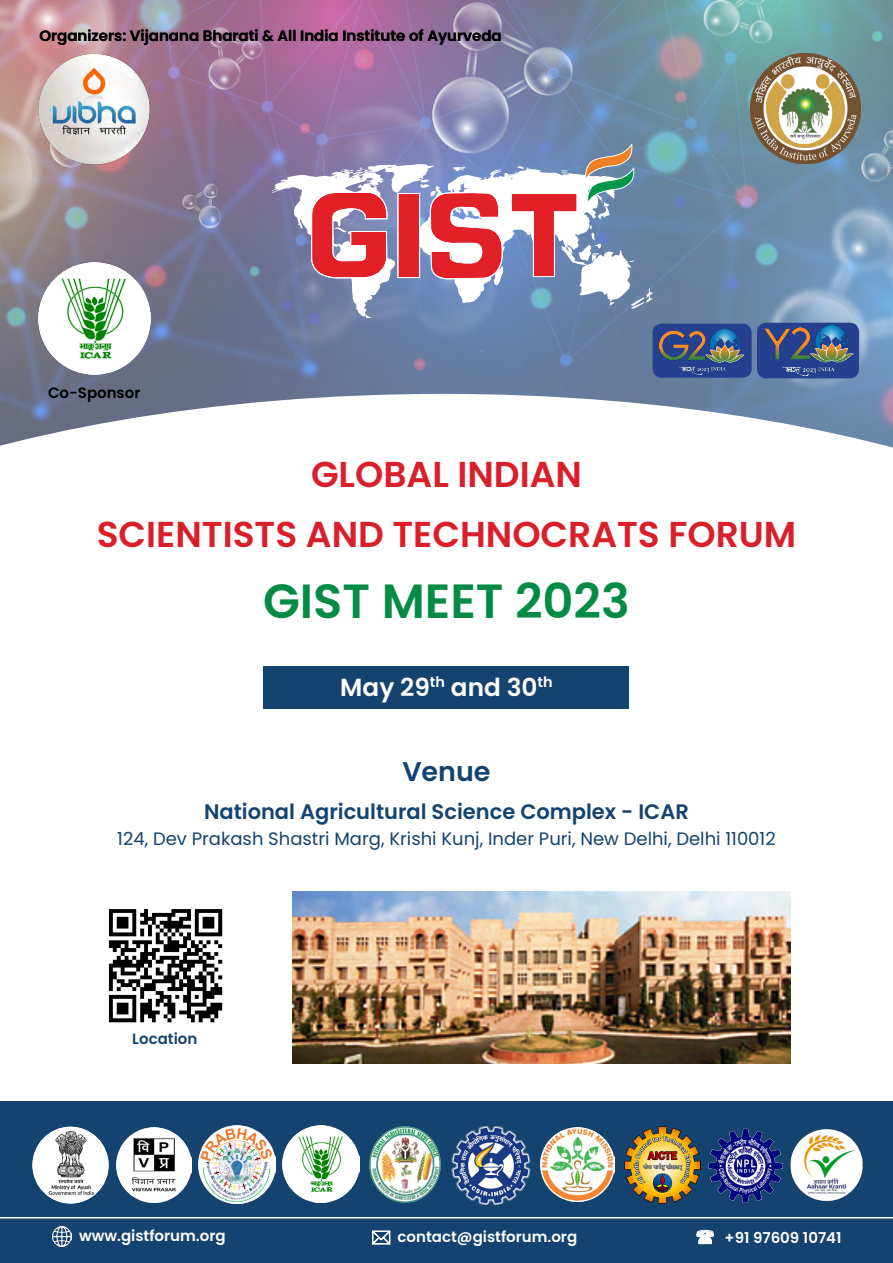
<style>
.page{position:relative;width:893px;height:1263px;background:#fff}
.page>*{position:absolute;margin:0;border:0;box-sizing:border-box;transform-origin:0 0}
.t1{font:600 48px "Poppins";color:#068b45}
.t2{font:600 36px/60px "Poppins";color:#d91f2a;text-align:center}
.t3{font:600 27px "Poppins";color:#144370}
.t4{font:600 24.75px "Poppins";color:#fff}
.t5{font:600 21px "Poppins";color:#144370}
.t6{font:18px "Poppins";color:#144370}
.t7{font:600 15px "Poppins";color:#000}
.t8{font:600 15px "Poppins";color:#fff}
.t9{font:600 15px "Poppins";color:#144370}
</style>
<div class="page">
<img style="left:0;top:0;width:893px;height:394px">
<svg style="left:0;top:394px;width:893px;height:315px"></svg>
<div style="left:264px;top:666px;width:365px;height:43px;background:#144370"></div>
<img style="left:108px;top:909px;width:115px;height:114px">
<img style="left:292px;top:891px;width:499px;height:172px">
<svg style="left:272px;top:144px;width:381px;height:174px"></svg>
<div style="left:0;top:1101px;width:893px;height:162px;background:#144370"></div>
<hr style="left:0;top:1217px;width:893px;height:1px;background:#fff">
<img style="left:52px;top:1227px;width:20px;height:19px">
<img style="left:116px;top:1127px;width:75px;height:76px">
<img style="left:199px;top:1126px;width:76px;height:78px">
<img style="left:282px;top:1125px;width:77px;height:77px">
<img style="left:369px;top:1127px;width:72px;height:76px">
<img style="left:451px;top:1127px;width:80px;height:77px">
<img style="left:540px;top:1127px;width:74px;height:74px">
<img style="left:624px;top:1127px;width:77px;height:76px">
<img style="left:708px;top:1128px;width:75px;height:75px">
<img style="left:32px;top:1127px;width:77px;height:76px;border-radius:38px">
<img style="left:790px;top:1129px;width:73px;height:73px">
<img style="left:36px;top:51px;width:114px;height:116px">
<div style="left:652px;top:324px;width:100px;height:54px;background:#25408f;border-radius:9px"></div>
<img style="left:659px;top:330px;width:85px;height:45px">
<div style="left:757px;top:323px;width:102px;height:55px;background:#25408f;border-radius:9px"></div>
<img style="left:764px;top:326px;width:89px;height:50px">
<img style="left:750px;top:53px;width:110px;height:110px">
<img style="left:38px;top:262px;width:112px;height:112px">
<svg style="left:372px;top:1230px;width:18px;height:15px"></svg>
<svg style="left:696px;top:1229px;width:18px;height:15px"></svg>
<p class="t7" style="left:39px;top:27px;width:464px">Organizers: Vijanana Bharati &amp; All India Institute of Ayurveda</p>
<p class="t7" style="left:48px;top:384px;width:94px">Co-Sponsor</p>
<h2 class="t2" style="left:97px;top:444px;width:701px">GLOBAL INDIAN<br>SCIENTISTS AND TECHNOCRATS FORUM</h2>
<h1 class="t1" style="left:263px;top:573px;width:368px">GIST MEET 2023</h1>
<h3 class="t4" style="left:340px;top:672px;width:214px">May 29<sup>th</sup> and 30<sup>th</sup></h3>
<h3 class="t3" style="left:402px;top:756px;width:90px">Venue</h3>
<p class="t5" style="left:204px;top:799px;width:486px">National Agricultural Science Complex - ICAR</p>
<p class="t6" style="left:117px;top:828px;width:660px">124, Dev Prakash Shastri Marg, Krishi Kunj, Inder Puri, New Delhi, Delhi 110012</p>
<p class="t9" style="left:132px;top:1030px;width:67px">Location</p>
<p class="t8" style="left:79px;top:1227px;width:148px">www.gistforum.org</p>
<p class="t8" style="left:398px;top:1228px;width:181px">contact@gistforum.org</p>
<p class="t8" style="left:724px;top:1229px;width:119px">+91 97609 10741</p>
</div>
